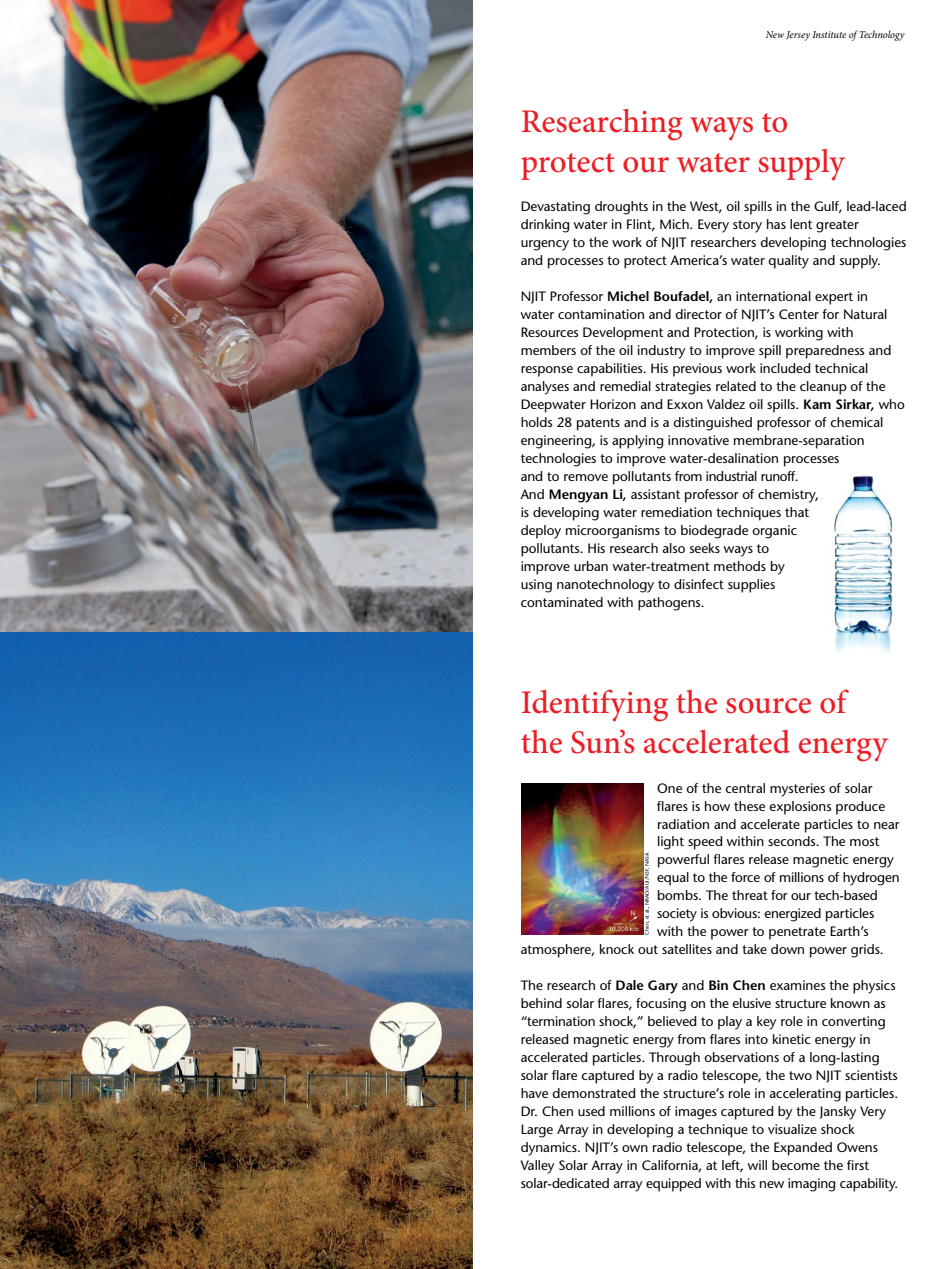
<style>
.page{position:relative;width:945px;height:1269px;background:#fff}
.page>*{position:absolute;margin:0;border:0;box-sizing:border-box;transform-origin:0 0}
.t1{font:500 33px/39.6px "Minion Pro";color:#ed1d24}
.t2{font:500 13.5px/18px "Stone Sans Std";color:#000}
.t3{font:italic 10.5px "Minion Pro";letter-spacing:-.01em;color:#000}
.t4{font:500 5.25px "Stone Sans Std";color:#000}
.s1{font-weight:600}
</style>
<div class="page">
<img style="left:0;top:0;width:472px;height:632px">
<img style="left:0;top:632px;width:472px;height:637px">
<img style="left:834px;top:475px;width:59px;height:178px">
<img style="left:522px;top:784px;width:122px;height:151px">
<p class="t3" style="left:766px;top:28px;width:140px">New Jersey Institute of Technology</p>
<h1 class="t1" style="left:521px;top:102px;width:325px">Researching ways to protect our water supply</h1>
<p class="t2" style="left:521px;top:198px;width:388px">Devastating droughts in the West, oil spills in the Gulf, lead-laced drinking water in Flint, Mich. Every story has lent greater urgency to the work of NJIT researchers developing technologies and processes to protect America’s water quality and supply.</p>
<p class="t2" style="left:521px;top:288px;width:386px">NJIT Professor <span class="s1">Michel Boufadel,</span> an international expert in water contamination and director of NJIT’s Center for Natural Resources Development and Protection, is working with members of the oil industry to improve spill preparedness and response capabilities. His previous work included technical analyses and remedial strategies related to the cleanup of the Deepwater Horizon and Exxon Valdez oil spills. <span class="s1">Kam Sirkar,</span> who holds 28 patents and is a distinguished professor of chemical engineering, is applying innovative membrane-separation technologies to improve water-desalination processes<br>and to remove pollutants from industrial runoff.<br>And <span class="s1">Mengyan Li,</span> assistant professor of chemistry,<br>is developing water remediation techniques that<br>deploy microorganisms to biodegrade organic<br>pollutants. His research also seeks ways to<br>improve urban water-treatment methods by<br>using nanotechnology to disinfect supplies<br>contaminated with pathogens.</p>
<h1 class="t1" style="left:521px;top:683px;width:369px">Identifying the source of the Sun’s accelerated energy</h1>
<p class="t2" style="left:657px;top:779px;width:217px">One of the central mysteries of solar</p>
<p class="t2" style="left:657px;top:797px;width:230px">flares is how these explosions produce</p>
<p class="t2" style="left:657px;top:815px;width:244px">radiation and accelerate particles to near</p>
<p class="t2" style="left:657px;top:833px;width:224px">light speed within seconds. The most</p>
<p class="t2" style="left:657px;top:851px;width:238px">powerful flares release magnetic energy</p>
<p class="t2" style="left:657px;top:869px;width:244px">equal to the force of millions of hydrogen</p>
<p class="t2" style="left:657px;top:887px;width:222px">bombs. The threat for our tech-based</p>
<p class="t2" style="left:657px;top:905px;width:219px">society is obvious: energized particles</p>
<p class="t2" style="left:657px;top:923px;width:213px">with the power to penetrate Earth’s</p>
<p class="t2" style="left:521px;top:941px;width:365px">atmosphere, knock out satellites and take down power grids.</p>
<p class="t2" style="left:521px;top:977px;width:379px">The research of <span class="s1">Dale Gary</span> and <span class="s1">Bin Chen</span> examines the physics behind solar flares, focusing on the elusive structure known as “termination shock,” believed to play a key role in converting released magnetic energy from flares into kinetic energy in accelerated particles. Through observations of a long-lasting solar flare captured by a radio telescope, the two NJIT scientists have demonstrated the structure’s role in accelerating particles.<br>Dr. Chen used millions of images captured by the Jansky Very Large Array in developing a technique to visualize shock dynamics. NJIT’s own radio telescope, the Expanded Owens Valley Solar Array in California, at left, will become the first solar-dedicated array equipped with this new imaging capability.</p>
<p class="t4" style="left:644px;top:935px;width:83px;rotate:-90deg">Chen, et al., NRAO/AUI/NSF, NASA</p>
</div>
